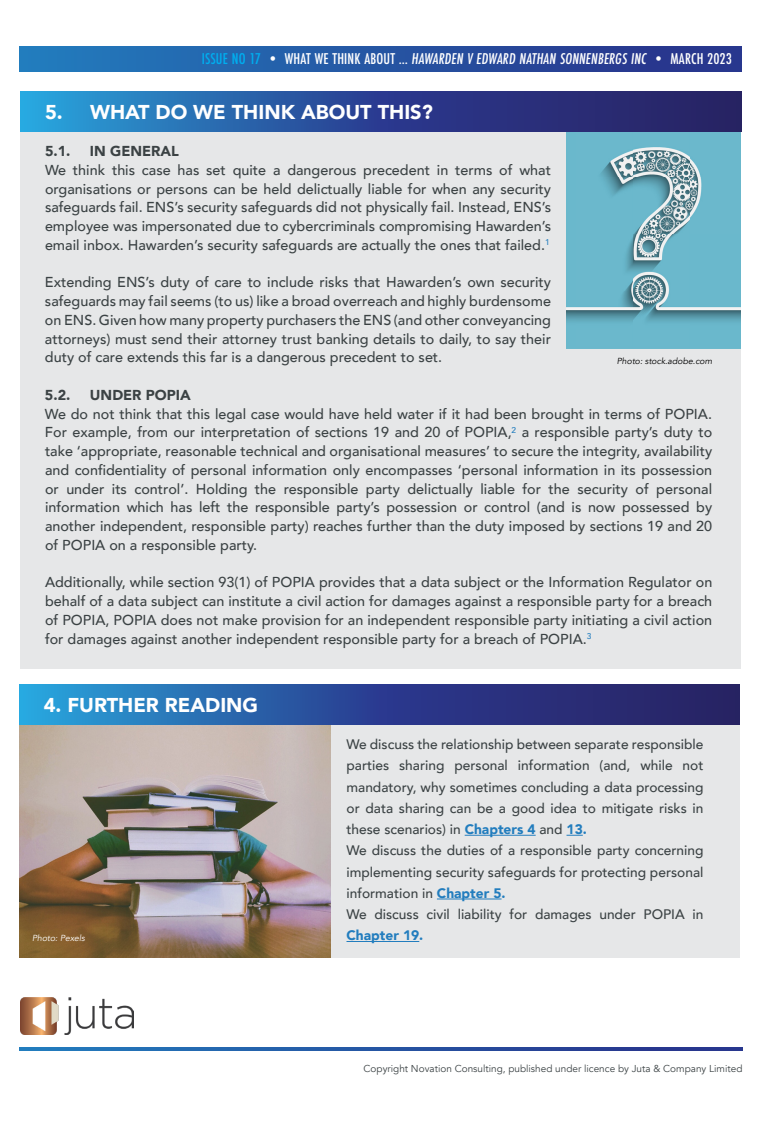
<style>
.page{position:relative;width:765px;height:1125px;background:#fff}
.page>*{position:absolute;margin:0;border:0;box-sizing:border-box;transform-origin:0 0}
.t1{font:900 20px "Avenir";color:#fff}
.t2{font:italic 500 16.25px "Futura PT Cond";letter-spacing:.01em;color:#fff}
.t3{font:500 14.38px/18.8px "Avenir";color:#3b4244;text-align:justify}
.t4{font:900 14.38px "Avenir";color:#3b4244}
.t5{font:500 13.75px/21.2px "Avenir";color:#3b4244}
.t6{font:900 13.75px "Avenir";color:#227dbe}
.t7{font:10px "Avenir";color:#3b4244}
.t8{font:italic 8.75px "Avenir";color:#000}
.t9{font:italic 8.75px "Avenir";color:#fff}
.s1{font-style:normal;color:#00aeef}
.s2{font-style:normal}
.s3{font-weight:900;color:#227dbe}
</style>
<div class="page">
<div style="left:19px;top:46px;width:722px;height:25px;background:linear-gradient(to right,#227dbe,#292f89)"></div>
<svg style="left:19px;top:1047px;width:723px;height:4px;background:#2555a3"></svg>
<div style="left:21px;top:92px;width:720px;height:576px;background:#e6e7e8"></div>
<img style="left:566px;top:132px;width:175px;height:217px">
<svg style="left:21px;top:92px;width:720px;height:40px;background:#294f96"></svg>
<div style="left:19px;top:725px;width:721px;height:232px;background:#e6e7e8"></div>
<hr style="left:465px;top:835px;width:71px;height:1px;background:#227dbe">
<svg style="left:567px;top:835px;width:16px;height:1px"></svg>
<hr style="left:437px;top:899px;width:65px;height:1px;background:#227dbe">
<hr style="left:347px;top:941px;width:72px;height:1px;background:#227dbe">
<img style="left:19px;top:725px;width:311px;height:232px">
<svg style="left:19px;top:685px;width:721px;height:40px;background:#294f97"></svg>
<img style="left:20px;top:997px;width:113px;height:37px">
<p class="t2" style="left:202px;top:49px;width:532px"><span class="s1">ISSUE NO 17</span> <span class="s2">• WHAT WE THINK ABOUT …</span> HAWARDEN V EDWARD NATHAN SONNENBERGS INC <span class="s2">• MARCH 2023</span></p>
<h1 class="t1" style="left:45px;top:95px;width:389px">5. WHAT DO WE THINK ABOUT THIS?</h1>
<p class="t4" style="left:45px;top:139px;width:27px">5.1.</p>
<p class="t4" style="left:90px;top:139px;width:90px">IN GENERAL</p>
<p class="t3" style="left:45px;top:160px;width:508px">We think this case has set quite a dangerous precedent in terms of what organisations or persons can be held delictually liable for when any security safeguards fail. ENS’s security safeguards did not physically fail. Instead, ENS’s employee was impersonated due to cybercriminals compromising Hawarden’s email inbox. Hawarden’s security safeguards are actually the ones that failed.<sup>1</sup></p>
<p class="t3" style="left:45px;top:272px;width:508px">Extending ENS’s duty of care to include risks that Hawarden’s own security safeguards may fail seems (to us) like a broad overreach and highly burdensome on ENS. Given how many property purchasers the ENS (and other conveyancing attorneys) must send their attorney trust banking details to daily, to say their duty of care extends this far is a dangerous precedent to set.</p>
<p class="t4" style="left:45px;top:383px;width:27px">5.2.</p>
<p class="t4" style="left:90px;top:383px;width:102px">UNDER POPIA</p>
<p class="t3" style="left:45px;top:404px;width:669px">We do not think that this legal case would have held water if it had been brought in terms of POPIA.<br>For example, from our interpretation of sections 19 and 20 of POPIA,<sup>2</sup> a responsible party’s duty to take ‘appropriate, reasonable technical and organisational measures’ to secure the integrity, availability and confidentiality of personal information only encompasses ‘personal information in its possession or under its control’. Holding the responsible party delictually liable for the security of personal information which has left the responsible party’s possession or control (and is now possessed by another independent, responsible party) reaches further than the duty imposed by sections 19 and 20 of POPIA on a responsible party.</p>
<p class="t3" style="left:45px;top:572px;width:669px">Additionally, while section 93(1) of POPIA provides that a data subject or the Information Regulator on behalf of a data subject can institute a civil action for damages against a responsible party for a breach of POPIA, POPIA does not make provision for an independent responsible party initiating a civil action for damages against another independent responsible party for a breach of POPIA.<sup>3</sup></p>
<p class="t8" style="left:617px;top:356px;width:97px">Photo: stock.adobe.com</p>
<h1 class="t1" style="left:44px;top:688px;width:216px">4. FURTHER READING</h1>
<p class="t9" style="left:32px;top:933px;width:54px">Photo: Pexels</p>
<p class="t5" style="left:347px;top:733px;width:359px">We discuss the relationship between separate responsible parties sharing personal information (and, while not mandatory, why sometimes concluding a data processing or data sharing can be a good idea to mitigate risks in these scenarios) in <span class="s3">Chapters 4</span> and <span class="s3">13.<br></span>We discuss the duties of a responsible party concerning implementing security safeguards for protecting personal information in <span class="s3">Chapter 5.<br></span>We discuss civil liability for damages under POPIA in</p>
<p class="t6" style="left:347px;top:924px;width:78px">Chapter 19.</p>
<p class="t7" style="left:364px;top:1063px;width:380px">Copyright Novation Consulting, published under licence by Juta &amp; Company Limited</p>
</div>
